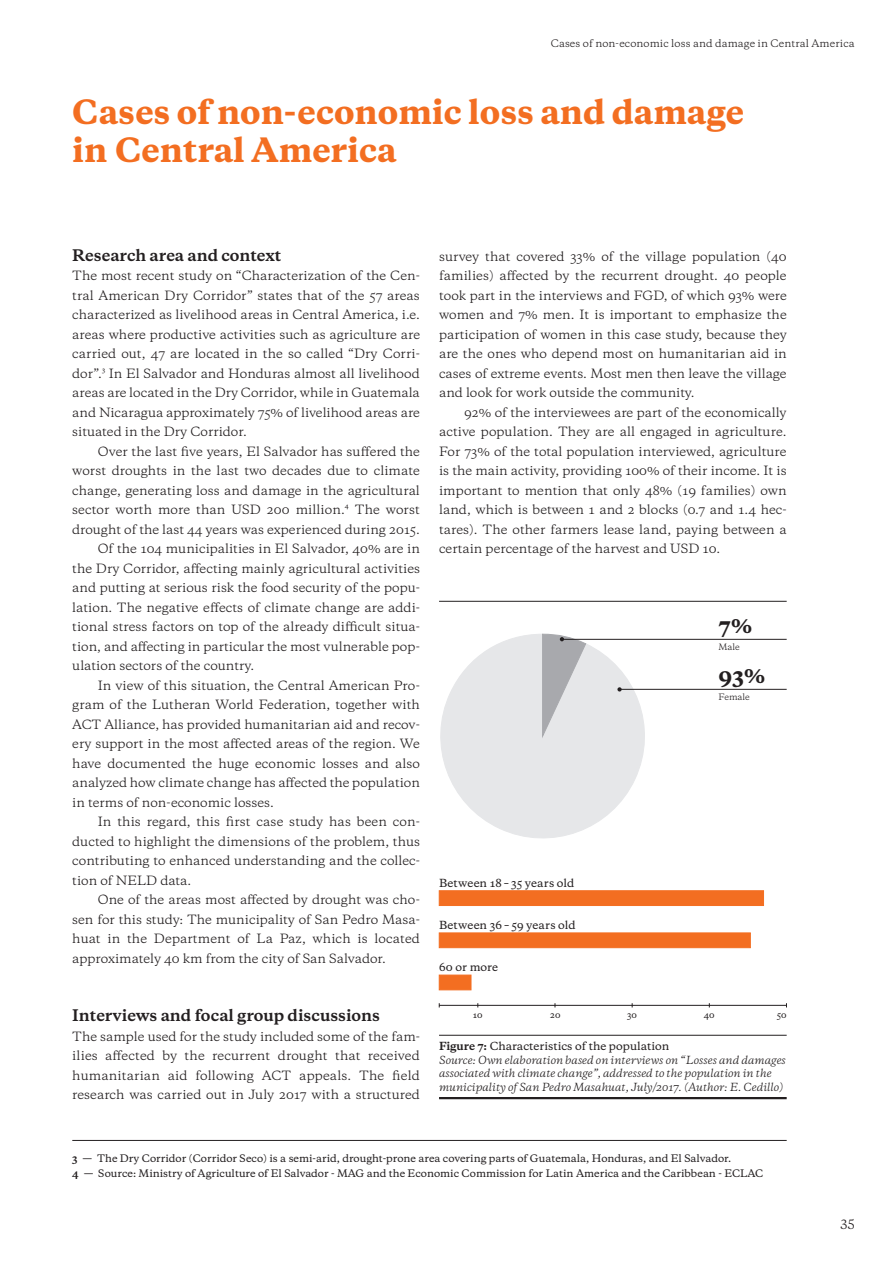
<style>
.page{position:relative;width:893px;height:1263px;background:#fff}
.page>*{position:absolute;margin:0;border:0;box-sizing:border-box;transform-origin:0 0}
.t1{font:800 31.5px/37.5px "Galaxie Copernicus";color:#f36e21}
.t2{font:800 20.25px "Galaxie Copernicus";color:#231f20}
.t3{font:700 15px "Galaxie Copernicus";color:#231f20}
.t4{font:12px/19.5px "Galaxie Copernicus";color:#231f20;text-align:justify}
.t5{font:italic 10.5px/13.5px "Galaxie Copernicus";color:#231f20}
.t6{font:500 10.5px "Galaxie Copernicus";letter-spacing:.01em;color:#231f20}
.t7{font:500 9.75px/15.6px "Galaxie Copernicus";color:#231f20}
.t8{font:9.75px "Galaxie Copernicus";color:#231f20}
.t9{font:500 8.25px "Galaxie Copernicus";letter-spacing:.01em;color:#231f20}
.t10{font:8.25px "Galaxie Copernicus";color:#231f20}
.t11{font:500 6px "Galaxie Copernicus";color:#231f20}
.s1{font-weight:700;font-style:normal}
.s2{font-weight:500;font-style:normal}
.s3{font-weight:700}
</style>
<div class="page">
<hr style="left:72px;top:1140px;width:715px;height:1px;background:#231f20">
<div style="left:439px;top:890px;width:325px;height:16px;background:#f36e21;border:1px solid #f36e21"></div>
<div style="left:439px;top:933px;width:311px;height:15px;background:#f36e21;border:1px solid #f36e21"></div>
<div style="left:439px;top:975px;width:32px;height:15px;background:#f36e21"></div>
<hr style="left:439px;top:1035px;width:348px;height:1px;background:#231f20">
<hr style="left:439px;top:1097px;width:348px;height:2px;background:#231f20">
<hr style="left:439px;top:1005px;width:348px;height:1px;background:#231f20">
<svg style="left:440px;top:634px;width:219px;height:205px"></svg>
<hr style="left:561px;top:639px;width:226px;height:1px;background:#231f20">
<hr style="left:620px;top:689px;width:167px;height:1px;background:#231f20">
<hr style="left:439px;top:601px;width:348px;height:1px;background:#231f20">
<svg style="left:542px;top:634px;width:44px;height:103px;background:#c4c5c8"></svg>
<svg style="left:617px;top:687px;width:5px;height:4px"></svg>
<p class="t8" style="left:551px;top:36px;width:305px">Cases of non-economic loss and damage in Central America</p>
<h1 class="t1" style="left:72px;top:94px;width:673px">Cases of non-economic loss and damage in Central America</h1>
<p class="t3" style="left:72px;top:245px;width:211px">Research area and context</p>
<p class="t4" style="left:72px;top:266px;width:349px">The most recent study on “Characterization of the Cen&shy;tral American Dry Corridor” states that of the 57 areas characterized as livelihood areas in Central America, i.e. areas where productive activities such as agriculture are carried out, 47 are located in the so called “Dry Corri&shy;dor”.</p>
<p class="t4" style="left:72px;top:363px;width:349px;text-indent:37px">In El Salvador and Honduras almost all livelihood areas are located in the Dry Corridor, while in Guatemala and Nicaragua approximately 75% of livelihood areas are situated in the Dry Corridor.</p>
<p class="t4" style="left:72px;top:441px;width:349px;text-indent:26px">Over the last five years, El Salvador has suffered the worst droughts in the last two decades due to climate change, generating loss and damage in the agricultural sector worth more than USD 200 million.</p>
<p class="t11" style="left:102px;top:365px;width:5px">3</p>
<p class="t11" style="left:345px;top:502px;width:5px">4</p>
<p class="t4" style="left:355px;top:500px;width:67px">The worst</p>
<p class="t4" style="left:72px;top:519px;width:349px">drought of the last 44 years was experienced during 2015.</p>
<p class="t4" style="left:98px;top:539px;width:324px">Of the 104 municipalities in El Salvador, 40% are in</p>
<p class="t4" style="left:72px;top:558px;width:349px">the Dry Corridor, affecting mainly agricultural activities</p>
<p class="t4" style="left:72px;top:578px;width:349px">and putting at serious risk the food security of the popu-</p>
<p class="t4" style="left:72px;top:597px;width:349px">lation. The negative effects of climate change are addi-</p>
<p class="t4" style="left:72px;top:617px;width:349px">tional stress factors on top of the already difficult situa-</p>
<p class="t4" style="left:72px;top:636px;width:349px">tion, and affecting in particular the most vulnerable pop-</p>
<p class="t4" style="left:72px;top:656px;width:184px">ulation sectors of the country.</p>
<p class="t4" style="left:98px;top:675px;width:324px">In view of this situation, the Central American Pro-</p>
<p class="t4" style="left:72px;top:695px;width:349px">gram of the Lutheran World Federation, together with</p>
<p class="t4" style="left:72px;top:714px;width:349px">ACT Alliance, has provided humanitarian aid and recov-</p>
<p class="t4" style="left:72px;top:734px;width:349px">ery support in the most affected areas of the region. We</p>
<p class="t4" style="left:72px;top:753px;width:349px">have documented the huge economic losses and also</p>
<p class="t4" style="left:72px;top:773px;width:349px">analyzed how climate change has affected the population</p>
<p class="t4" style="left:72px;top:792px;width:203px">in terms of non-economic losses.</p>
<p class="t4" style="left:98px;top:812px;width:324px">In this regard, this first case study has been con-</p>
<p class="t4" style="left:72px;top:831px;width:349px">ducted to highlight the dimensions of the problem, thus</p>
<p class="t4" style="left:72px;top:851px;width:349px">contributing to enhanced understanding and the collec-</p>
<p class="t4" style="left:72px;top:870px;width:121px">tion of NELD data.</p>
<p class="t4" style="left:98px;top:890px;width:324px">One of the areas most affected by drought was cho-</p>
<p class="t4" style="left:72px;top:909px;width:349px">sen for this study: The municipality of San Pedro Masa-</p>
<p class="t4" style="left:72px;top:929px;width:349px">huat in the Department of La Paz, which is located</p>
<p class="t4" style="left:72px;top:948px;width:315px">approximately 40 km from the city of San Salvador.</p>
<p class="t3" style="left:72px;top:1005px;width:309px">Interviews and focal group discussions</p>
<p class="t4" style="left:72px;top:1026px;width:349px">The sample used for the study included some of the fam&shy;ilies affected by the recurrent drought that received humanitarian aid following ACT appeals. The field research was carried out in July 2017 with a structured</p>
<p class="t4" style="left:439px;top:246px;width:349px">survey that covered 33% of the village population (40 families) affected by the recurrent drought. 40 people took part in the interviews and FGD, of which 93% were women and 7% men. It is important to emphasize the participation of women in this case study, because they are the ones who depend most on humanitarian aid in cases of extreme events. Most men then leave the village and look for work outside the community.</p>
<p class="t4" style="left:439px;top:402px;width:349px;text-indent:26px">92% of the interviewees are part of the economically active population. They are all engaged in agriculture.<br>For 73% of the total population interviewed, agriculture is the main activity, providing 100% of their income. It is important to mention that only 48% (19 families) own land, which is between 1 and 2 blocks (0.7 and 1.4 hec&shy;tares). The other farmers lease land, paying between a certain percentage of the harvest and USD 10.</p>
<p class="t6" style="left:439px;top:875px;width:137px">Between 18 – 35 years old</p>
<p class="t6" style="left:439px;top:918px;width:138px">Between 36 – 59 years old</p>
<p class="t6" style="left:439px;top:960px;width:61px">60 or more</p>
<h2 class="t2" style="left:719px;top:611px;width:35px">7%</h2>
<p class="t10" style="left:719px;top:641px;width:23px">Male</p>
<h2 class="t2" style="left:719px;top:661px;width:48px">93%</h2>
<p class="t10" style="left:719px;top:691px;width:33px">Female</p>
<p class="t9" style="left:473px;top:1009px;width:11px">10</p>
<p class="t9" style="left:550px;top:1009px;width:12px">20</p>
<p class="t9" style="left:627px;top:1009px;width:12px">30</p>
<p class="t9" style="left:704px;top:1009px;width:12px">40</p>
<p class="t9" style="left:777px;top:1009px;width:11px">50</p>
<p class="t5" style="left:439px;top:1040px;width:348px"><span class="s1">Figure 7:</span> <span class="s2">Characteristics of the population<br></span>Source: Own elaboration based on interviews on “Losses and damages associated with climate change”, addressed to the population in the municipality of San Pedro Masahuat, July/2017. (Author: E. Cedillo)</p>
<p class="t7" style="left:72px;top:1150px;width:692px"><span class="s3">3</span> — The Dry Corridor (Corridor Seco) is a semi-arid, drought-prone area covering parts of Guatemala, Honduras, and El Salvador.<br><span class="s3">4</span> — Source: Ministry of Agriculture of El Salvador - MAG and the Economic Commission for Latin America and the Caribbean - ECLAC</p>
<p class="t4" style="left:840px;top:1214px;width:16px">35</p>
</div>
